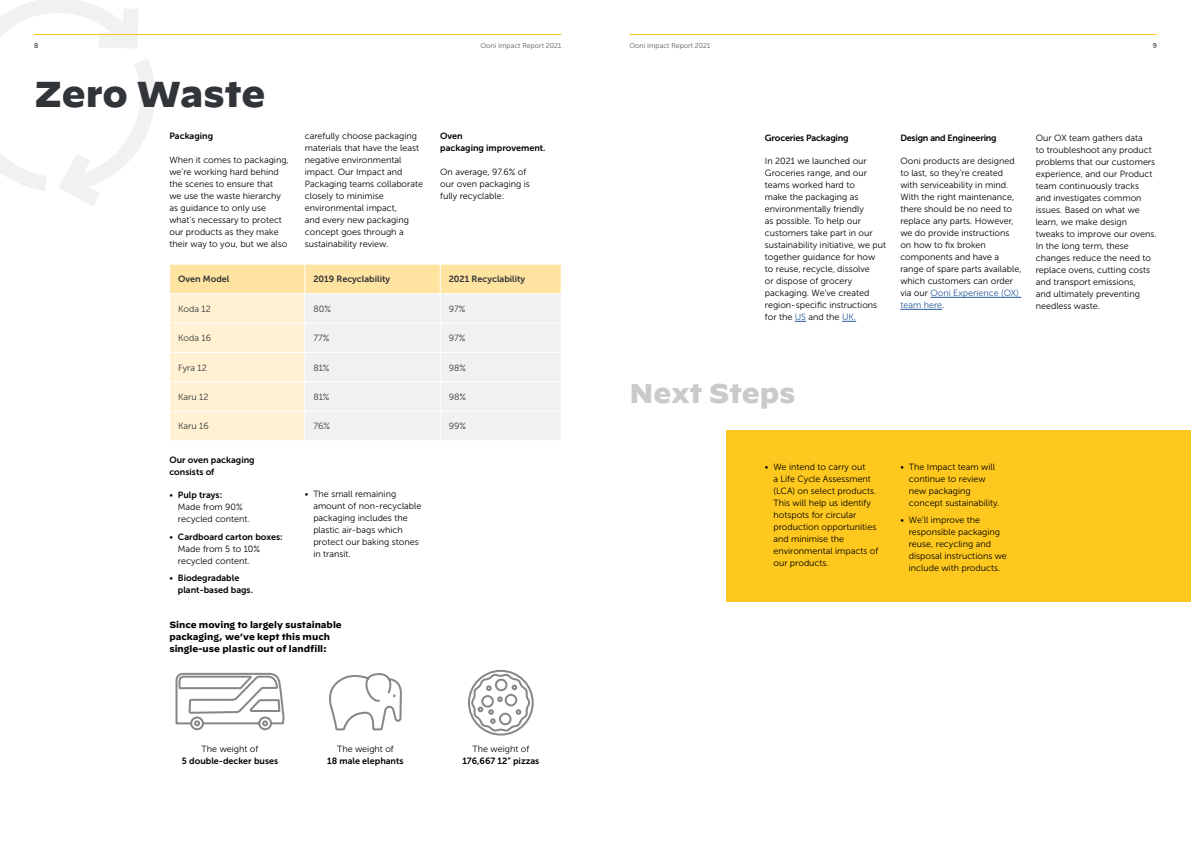
<style>
.page{position:relative;width:1191px;height:842px;background:#fff}
.page>*{position:absolute;margin:0;border:0;box-sizing:border-box;transform-origin:0 0}
.t1{font:900 36px "Decimal";letter-spacing:-.005em;color:#313438}
.t2{font:900 27px "Decimal";letter-spacing:-.005em;color:#cbc9cb}
.t3{font:9px/12px "Museo Sans 300";color:#000}
.t4{font:9px/12px "Museo Sans 700";color:#000}
.t5{font:700 9px/12px "Decimal";color:#000}
.t6{font:9px "Museo Sans 300";color:#313438}
.t7{font:9px "Museo Sans 700";color:#313438}
.t8{font:9px "Museo Sans 700";letter-spacing:-.02em;color:#000}
.t9{font:7px "Museo Sans 300";color:#58575b}
.t10{font:7px "Museo Sans 700";color:#58575b}
.s1{font-family:"Museo Sans 300"}
.s2{color:#275b9b}
</style>
<div class="page">
<svg style="left:0;top:0;width:155px;height:206px"></svg>
<div style="left:726px;top:430px;width:465px;height:172px;background:#fec81e"></div>
<hr style="left:34px;top:34px;width:527px;height:1px;background:#fec81e">
<hr style="left:629px;top:34px;width:528px;height:1px;background:#fec81e">
<svg style="left:170px;top:264px;width:391px;height:176px"></svg>
<svg style="left:468px;top:669px;width:66px;height:67px"></svg>
<svg style="left:175px;top:672px;width:110px;height:59px"></svg>
<svg style="left:329px;top:673px;width:72px;height:58px"></svg>
<svg style="left:794px;top:321px;width:12px;height:1px"></svg>
<svg style="left:842px;top:321px;width:14px;height:1px"></svg>
<hr style="left:930px;top:297px;width:91px;height:1px;background:#275b9b">
<hr style="left:900px;top:309px;width:42px;height:1px;background:#275b9b">
<p class="t10" style="left:34px;top:42px;width:6px">8</p>
<p class="t9" style="left:480px;top:42px;width:82px">Ooni Impact Report 2021</p>
<p class="t9" style="left:629px;top:42px;width:82px">Ooni Impact Report 2021</p>
<p class="t10" style="left:1152px;top:42px;width:6px">9</p>
<h1 class="t1" style="left:34px;top:73px;width:233px">Zero Waste</h1>
<p class="t4" style="left:169px;top:130px;width:45px">Packaging</p>
<p class="t3" style="left:169px;top:154px;width:121px">When it comes to packaging, we’re working hard behind the scenes to ensure that<br>we use the waste hierarchy as guidance to only use what’s necessary to protect our products as they make their way to you, but we also</p>
<p class="t3" style="left:305px;top:130px;width:120px">carefully choose packaging materials that have the least negative environmental impact. Our Impact and<br>Packaging teams collaborate closely to minimise environmental impact,<br>and every new packaging concept goes through a sustainability review.</p>
<p class="t4" style="left:440px;top:130px;width:107px">Oven<br>packaging improvement.</p>
<p class="t3" style="left:440px;top:166px;width:91px">On average, 97.6% of our oven packaging is fully recyclable:</p>
<p class="t7" style="left:178px;top:274px;width:53px">Oven Model</p>
<p class="t7" style="left:313px;top:274px;width:78px">2019 Recyclability</p>
<p class="t7" style="left:449px;top:274px;width:78px">2021 Recyclability</p>
<p class="t6" style="left:178px;top:304px;width:34px">Koda 12</p>
<p class="t6" style="left:313px;top:304px;width:19px">80%</p>
<p class="t6" style="left:449px;top:304px;width:18px">97%</p>
<p class="t6" style="left:178px;top:333px;width:34px">Koda 16</p>
<p class="t6" style="left:313px;top:333px;width:17px">77%</p>
<p class="t6" style="left:449px;top:333px;width:18px">97%</p>
<p class="t6" style="left:178px;top:363px;width:30px">Fyra 12</p>
<p class="t6" style="left:313px;top:363px;width:18px">81%</p>
<p class="t6" style="left:449px;top:363px;width:19px">98%</p>
<p class="t6" style="left:178px;top:392px;width:32px">Karu 12</p>
<p class="t6" style="left:313px;top:392px;width:18px">81%</p>
<p class="t6" style="left:449px;top:392px;width:19px">98%</p>
<p class="t6" style="left:178px;top:421px;width:32px">Karu 16</p>
<p class="t6" style="left:313px;top:421px;width:18px">76%</p>
<p class="t6" style="left:449px;top:421px;width:19px">99%</p>
<p class="t4" style="left:169px;top:453px;width:87px">Our oven packaging consists of</p>
<p class="t4" style="left:169px;top:489px;width:54px"><span class="s1">•</span> Pulp trays:</p>
<p class="t3" style="left:178px;top:501px;width:73px">Made from 90% recycled content.</p>
<p class="t4" style="left:169px;top:530px;width:115px"><span class="s1">•</span> Cardboard carton boxes:</p>
<p class="t3" style="left:178px;top:543px;width:84px">Made from 5 to 10% recycled content.</p>
<p class="t4" style="left:178px;top:572px;width:77px;text-indent:-9px"><span class="s1">•</span> Biodegradable plant-based bags.</p>
<p class="t3" style="left:313px;top:488px;width:110px;text-indent:-9px">• The small remaining amount of non-recyclable packaging includes the plastic air-bags which protect our baking stones in transit.</p>
<p class="t5" style="left:169px;top:619px;width:174px">Since moving to largely sustainable packaging, we’ve kept this much single-use plastic out of landfill:</p>
<p class="t3" style="left:202px;top:743px;width:58px">The weight of</p>
<p class="t4" style="left:182px;top:755px;width:98px">5 double-decker buses</p>
<p class="t3" style="left:337px;top:743px;width:58px">The weight of</p>
<p class="t4" style="left:327px;top:755px;width:78px">18 male elephants</p>
<p class="t3" style="left:472px;top:743px;width:58px">The weight of</p>
<p class="t4" style="left:462px;top:755px;width:78px">176,667 12” pizzas</p>
<p class="t8" style="left:765px;top:133px;width:85px">Groceries Packaging</p>
<p class="t3" style="left:765px;top:155px;width:123px">In 2021 we launched our<br>Groceries range, and our teams worked hard to<br>make the packaging as environmentally friendly<br>as possible. To help our customers take part in our sustainability initiative, we put together guidance for how<br>to reuse, recycle, dissolve<br>or dispose of grocery packaging. We’ve created region-specific instructions for the <span class="s2">US</span> and the <span class="s2">UK.</span></p>
<p class="t8" style="left:900px;top:133px;width:98px">Design and Engineering</p>
<p class="t3" style="left:900px;top:155px;width:123px">Ooni products are designed to last, so they’re created with serviceability in mind.<br>With the right maintenance, there should be no need to replace any parts. However, we do provide instructions on how to fix broken components and have a range of spare parts available, which customers can order via our <span class="s2">Ooni Experience (OX) team here</span>.</p>
<p class="t3" style="left:1035px;top:132px;width:122px">Our OX team gathers data<br>to troubleshoot any product problems that our customers experience, and our Product team continuously tracks<br>and investigates common issues. Based on what we learn, we make design tweaks to improve our ovens.<br>In the long term, these changes reduce the need to replace ovens, cutting costs and transport emissions,<br>and ultimately preventing needless waste.</p>
<h2 class="t2" style="left:629px;top:378px;width:167px">Next Steps</h2>
<p class="t3" style="left:773px;top:461px;width:106px;text-indent:-9px">• We intend to carry out<br>a Life Cycle Assessment (LCA) on select products.<br>This will help us identify hotspots for circular production opportunities and minimise the environmental impacts of our products.</p>
<p class="t3" style="left:909px;top:461px;width:92px;text-indent:-9px">• The Impact team will continue to review new packaging concept sustainability.</p>
<p class="t3" style="left:909px;top:514px;width:100px;text-indent:-9px">• We’ll improve the responsible packaging reuse, recycling and disposal instructions we include with products.</p>
</div>
